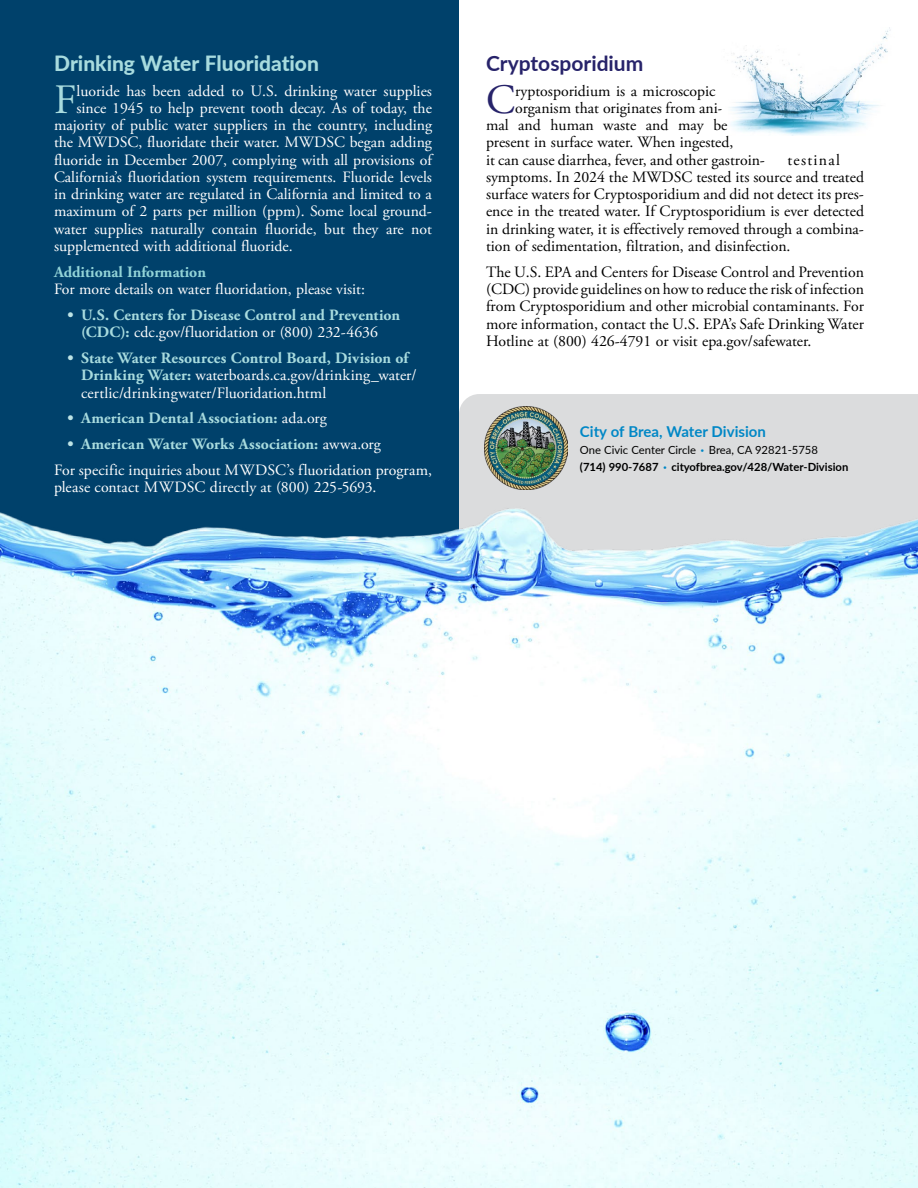
<style>
.page{position:relative;width:918px;height:1188px;background:#fff}
.page>*{position:absolute;margin:0;border:0;box-sizing:border-box;transform-origin:0 0}
.First_Paragraph_24{font:41.7px "Adobe Garamond Pro";color:#27236a}
.First_Paragraph_24_White{font:41.7px "Adobe Garamond Pro";color:#a8dbde}
.Article_Head_24_Gold{font:800 21px "Lato";color:#a8dbde}
.Article_Head_25_Blue{font:700 21px "Lato";color:#27236a}
.First_Paragraph_24_White-2{font:15.75px "Adobe Garamond Pro";color:#fff}
.First_Paragraph_24-2{font:15.75px/17.2px "Adobe Garamond Pro";color:#000}
.Paragraphs_24_White{font:15.75px/17.2px "Adobe Garamond Pro";color:#fff}
.Paragraphs_24{font:15.75px/17.2px "Adobe Garamond Pro";color:#000;text-align:justify}
.t1{font:700 15.75px/17.2px "Adobe Garamond Pro";letter-spacing:.01em;color:#a8dbde;text-align:center}
.Subheader_24{font:700 15.75px "Adobe Garamond Pro";color:#92d3d7}
.Subheader_24-2{font:700 15px "Lato";color:#0087c6}
.Subheader_24-3{font:700 11.25px "Lato";color:#000}
.Subheader_24-4{font:11.25px "Lato";color:#000}
.s1{color:#bde3e5}
.s2{font-weight:400;color:#fff}
.s3{font-weight:700;color:#bde3e5}
.s4{font-weight:700;color:#a8dbde}
.s5{font-weight:100;color:#0087c6}
</style>
<div class="page">
<div style="left:459px;top:394px;width:459px;height:49px;background:#dbdcdd"></div>
<img style="left:484px;top:406px;width:84px;height:37px">
<div style="left:0;top:0;width:459px;height:443px;background:#00416b"></div>
<img style="left:0;top:443px;width:918px;height:745px">
<img style="left:730px;top:28px;width:161px;height:107px">
<p class="Article_Head_24_Gold" style="left:54px;top:48px;width:266px">Drinking Water Fluoridation</p>
<p class="First_Paragraph_24_White" style="left:54px;top:75px;width:24px">F</p>
<p class="First_Paragraph_24_White-2" style="left:76px;top:81px;width:357px">luoride has been added to U.S. drinking water supplies</p>
<p class="First_Paragraph_24_White-2" style="left:76px;top:98px;width:357px">since 1945 to help prevent tooth decay. As of today, the</p>
<p class="First_Paragraph_24_White-2" style="left:54px;top:116px;width:380px">majority of public water suppliers in the country, including</p>
<p class="First_Paragraph_24_White-2" style="left:54px;top:133px;width:379px">the MWDSC, fluoridate their water. MWDSC began adding</p>
<p class="First_Paragraph_24_White-2" style="left:54px;top:150px;width:379px">fluoride in December 2007, complying with all provisions of</p>
<p class="First_Paragraph_24_White-2" style="left:54px;top:167px;width:380px">California’s fluoridation system requirements. Fluoride levels</p>
<p class="First_Paragraph_24_White-2" style="left:54px;top:185px;width:379px">in drinking water are regulated in California and limited to a</p>
<p class="First_Paragraph_24_White-2" style="left:54px;top:202px;width:380px">maximum of 2 parts per million (ppm). Some local ground-</p>
<p class="First_Paragraph_24_White-2" style="left:54px;top:219px;width:380px">water supplies naturally contain fluoride, but they are not</p>
<p class="First_Paragraph_24_White-2" style="left:54px;top:236px;width:240px">supplemented with additional fluoride.</p>
<p class="Subheader_24" style="left:54px;top:263px;width:154px">Additional Information</p>
<p class="Paragraphs_24_White" style="left:54px;top:281px;width:313px">For more details on water fluoridation, please visit:</p>
<p class="t1" style="left:68px;top:307px;width:334px"><span class="s1">•</span> U.S. Centers for Disease Control and Prevention (CDC): <span class="s2">cdc.gov/fluoridation or (800) 232-4636</span></p>
<p class="Paragraphs_24_White" style="left:81px;top:350px;width:337px;text-indent:-14px"><span class="s3">•</span> <span class="s4">State Water Resources Control Board, Division of<br>Drinking Water:</span> waterboards.ca.gov/drinking_water/ certlic/drinkingwater/Fluoridation.html</p>
<p class="t1" style="left:68px;top:410px;width:261px"><span class="s1">•</span> American Dental Association: <span class="s2">ada.org</span></p>
<p class="t1" style="left:68px;top:436px;width:315px"><span class="s1">•</span> American Water Works Association: <span class="s2">awwa.org</span></p>
<p class="Paragraphs_24_White" style="left:54px;top:462px;width:380px">For specific inquiries about MWDSC’s fluoridation program, please contact MWDSC directly at (800) 225-5693.</p>
<p class="Article_Head_25_Blue" style="left:486px;top:48px;width:159px">Cryptosporidium</p>
<p class="First_Paragraph_24" style="left:486px;top:75px;width:31px">C</p>
<p class="First_Paragraph_24-2" style="left:515px;top:83px;width:202px">ryptosporidium is a microscopic</p>
<p class="First_Paragraph_24-2" style="left:515px;top:100px;width:209px">organism that originates from ani-</p>
<p class="First_Paragraph_24-2" style="left:486px;top:117px;width:243px">mal and human waste and may be</p>
<p class="First_Paragraph_24-2" style="left:486px;top:134px;width:249px">present in surface water. When ingested,</p>
<p class="First_Paragraph_24-2" style="left:486px;top:152px;width:281px">it can cause diarrhea, fever, and other gastroin-</p>
<p class="First_Paragraph_24-2" style="left:486px;top:152px;width:380px;text-indent:302px">testinal symptoms. In 2024 the MWDSC tested its source and treated surface waters for Cryptosporidium and did not detect its pres&shy;ence in the treated water. If Cryptosporidium is ever detected in drinking water, it is effectively removed through a combina&shy;tion of sedimentation, filtration, and disinfection.</p>
<p class="Paragraphs_24" style="left:486px;top:264px;width:379px">The U.S. EPA and Centers for Disease Control and Prevention (CDC) provide guidelines on how to reduce the risk of infection from Cryptosporidium and other microbial contaminants. For more information, contact the U.S. EPA’s Safe Drinking Water Hotline at (800) 426-4791 or visit epa.gov/safewater.</p>
<p class="Subheader_24-2" style="left:580px;top:420px;width:187px">City of Brea, Water Division</p>
<p class="Subheader_24-4" style="left:580px;top:442px;width:240px">One Civic Center Circle <span class="s5">•</span> Brea, CA 92821-5758</p>
<p class="Subheader_24-3" style="left:580px;top:459px;width:270px">(714) 990-7687 <span class="s5">•</span> cityofbrea.gov/428/Water-Division</p>
</div>
